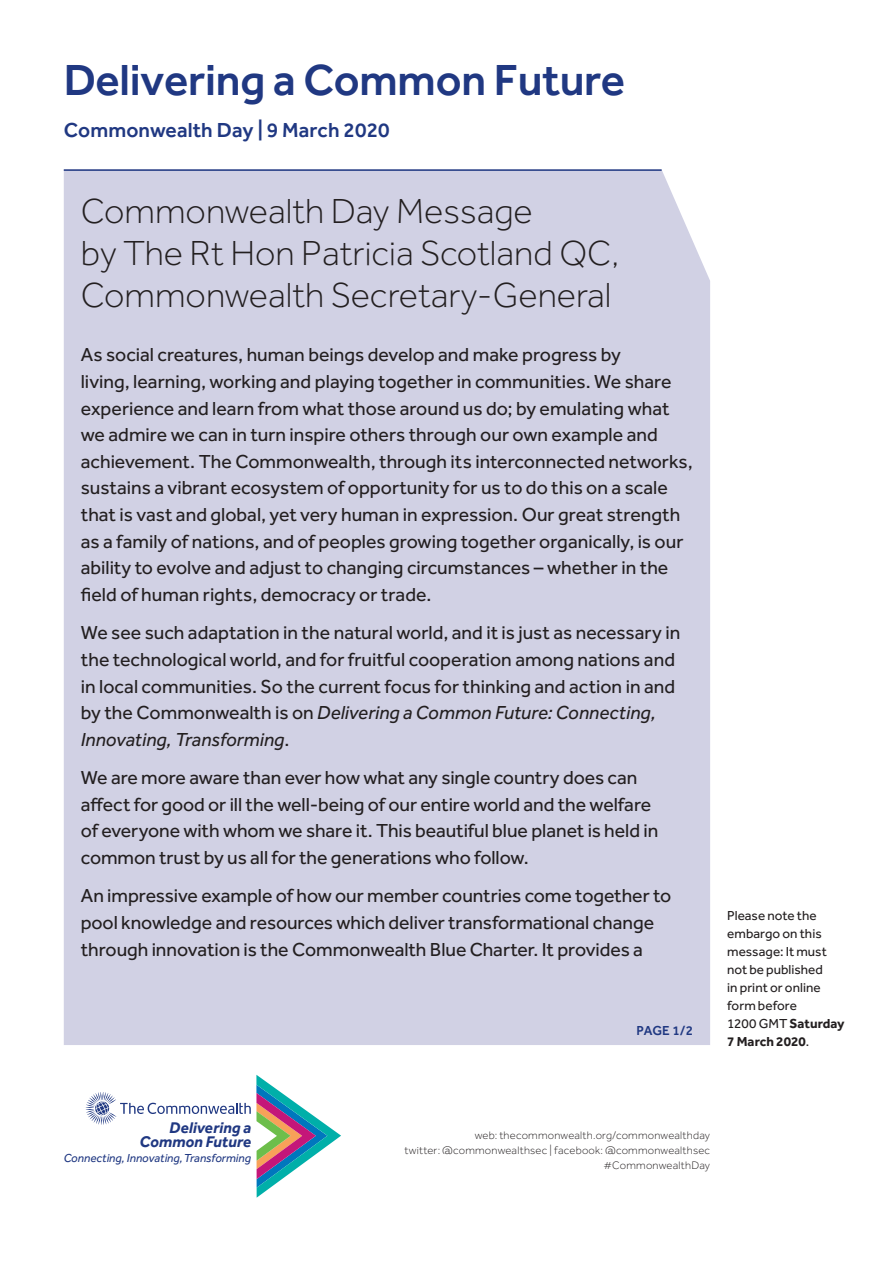
<style>
.page{position:relative;width:893px;height:1263px;background:#fff}
.page>*{position:absolute;margin:0;border:0;box-sizing:border-box;transform-origin:0 0}
.t1{font:500 45px "Effra";letter-spacing:-.005em;color:#203882}
.t2{font:300 36px/42px "Effra";color:#231f20}
.t3{font:500 21px "Effra";letter-spacing:.005em;color:#203882}
.t4{font:19.5px/26.5px "Effra";color:#231f20}
.t5{font:italic 700 16.05px/14.7px "Effra";color:#203882;text-align:right}
.t6{font:13.5px/18px "Effra";letter-spacing:.005em;color:#231f20}
.t7{font:500 13.5px "Effra";color:#203882}
.t8{font:italic 12px "Effra";color:#203882}
.t9{font:300 11.25px/15px "Effra";letter-spacing:.02em;color:#231f20;text-align:right}
.s1{font-style:italic}
.s2{font-weight:700}
</style>
<div class="page">
<div style="left:64px;top:171px;width:646px;height:874px;background:#d1d1e4"></div>
<hr style="left:64px;top:169px;width:598px;height:2px;background:#203882">
<svg style="left:86px;top:1075px;width:255px;height:123px"></svg>
<h1 class="t1" style="left:64px;top:53px;width:563px">Delivering a Common Future</h1>
<p class="t3" style="left:64px;top:117px;width:327px">Commonwealth Day | 9 March 2020</p>
<h2 class="t2" style="left:81px;top:190px;width:540px">Commonwealth Day Message<br>by The Rt Hon Patricia Scotland QC,<br>Commonwealth Secretary-General</h2>
<p class="t4" style="left:81px;top:341px;width:613px">As social creatures, human beings develop and make progress by<br>living, learning, working and playing together in communities. We share experience and learn from what those around us do; by emulating what we admire we can in turn inspire others through our own example and achievement. The Commonwealth, through its interconnected networks, sustains a vibrant ecosystem of opportunity for us to do this on a scale that is vast and global, yet very human in expression. Our great strength as a family of nations, and of peoples growing together organically, is our ability to evolve and adjust to changing circumstances – whether in the field of human rights, democracy or trade.</p>
<p class="t4" style="left:81px;top:619px;width:601px">We see such adaptation in the natural world, and it is just as necessary in the technological world, and for fruitful cooperation among nations and in local communities. So the current focus for thinking and action in and by the Commonwealth is on <span class="s1">Delivering a Common Future: Connecting, Innovating, Transforming</span>.</p>
<p class="t4" style="left:81px;top:764px;width:579px">We are more aware than ever how what any single country does can affect for good or ill the well-being of our entire world and the welfare of everyone with whom we share it. This beautiful blue planet is held in common trust by us all for the generations who follow.</p>
<p class="t4" style="left:81px;top:882px;width:592px">An impressive example of how our member countries come together to pool knowledge and resources which deliver transformational change through innovation is the Commonwealth Blue Charter. It provides a</p>
<p class="t7" style="left:636px;top:1023px;width:58px">PAGE 1/2</p>
<p class="t6" style="left:727px;top:906px;width:119px">Please note the embargo on this message: It must not be published<br>in print or online form before<br>1200 GMT <span class="s2">Saturday<br>7 March 2020</span>.</p>
<p class="t5" style="left:140px;top:1119px;width:113px">Delivering a<br>Common Future</p>
<p class="t8" style="left:64px;top:1151px;width:189px">Connecting, Innovating,Transforming</p>
<p class="t9" style="left:404px;top:1128px;width:307px">web: thecommonwealth.org/commonwealthday<br>twitter: @commonwealthsec | facebook: @commonwealthsec #CommonwealthDay</p>
</div>
